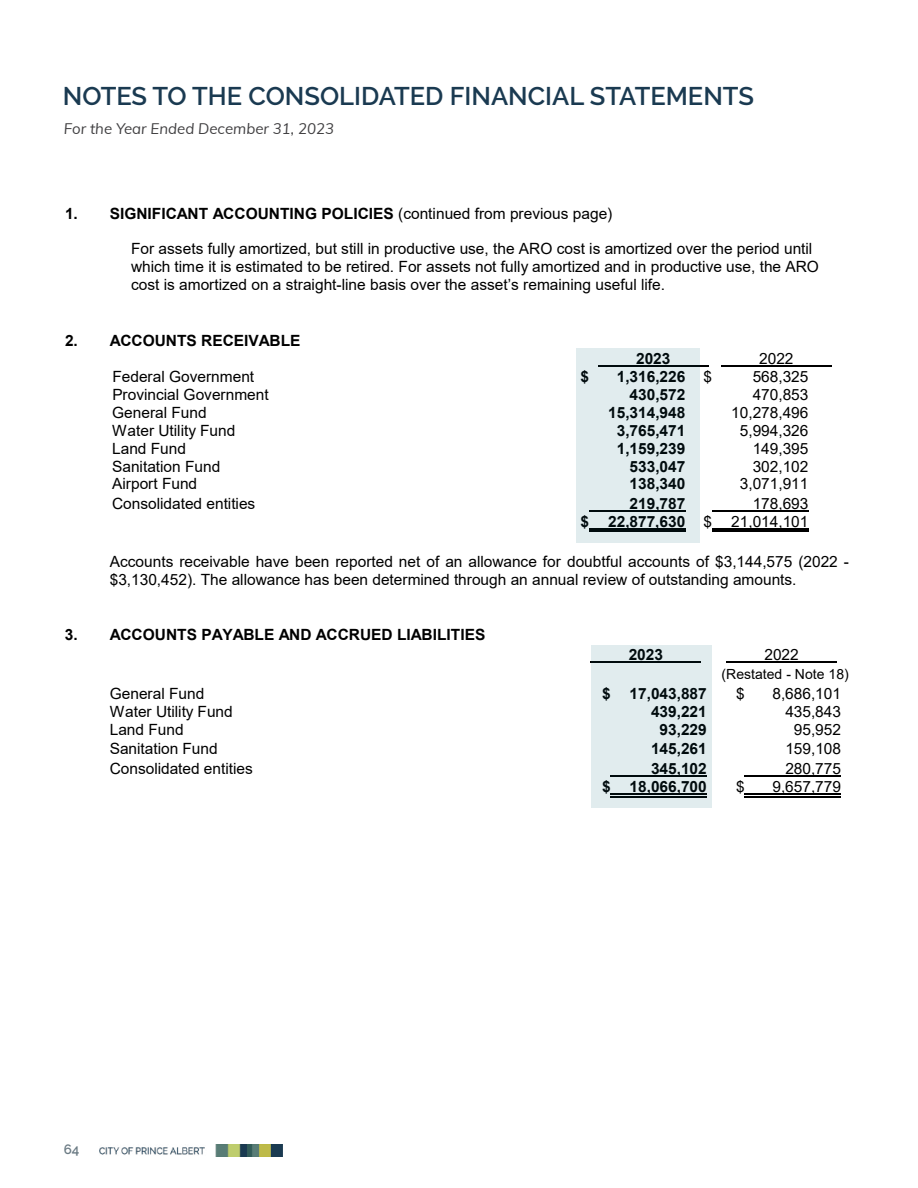
<style>
.page{position:relative;width:918px;height:1188px;background:#fff}
.page>*{position:absolute;margin:0;border:0;box-sizing:border-box;transform-origin:0 0}
.t1{font:600 25.5px "Raleway";color:#1a3a51}
.t2{font:15.45px/17.9px "Arial";color:#000}
.t3{font:italic 15px "Muli";color:#414042}
.t4{font:13.95px "Arial";color:#000}
.t5{font:600 13.5px "Raleway";color:#6b7b84}
</style>
<div class="page">
<img style="left:99px;top:1145px;width:184px;height:12px">
<hr style="left:598px;top:366px;width:110px;height:1px;background:#000">
<hr style="left:721px;top:366px;width:110px;height:1px;background:#000">
<hr style="left:712px;top:510px;width:96px;height:2px;background:#000">
<hr style="left:712px;top:528px;width:96px;height:2px;background:#000">
<hr style="left:712px;top:531px;width:96px;height:1px;background:#000">
<hr style="left:727px;top:661px;width:110px;height:2px;background:#000">
<hr style="left:745px;top:775px;width:96px;height:2px;background:#000">
<hr style="left:745px;top:794px;width:96px;height:1px;background:#000">
<hr style="left:745px;top:796px;width:96px;height:1px;background:#000">
<div style="left:576px;top:349px;width:124px;height:194px;background:#e1ecee"></div>
<div style="left:591px;top:645px;width:120px;height:163px;background:#e1ecee"></div>
<h1 class="t1" style="left:63px;top:81px;width:693px">NOTES TO THE CONSOLIDATED FINANCIAL STATEMENTS</h1>
<p class="t3" style="left:64px;top:118px;width:272px">For the Year Ended December 31, 2023</p>
<p class="t2" style="left:65px;top:204px;width:549px">1. SIGNIFICANT ACCOUNTING POLICIES (continued from previous page)</p>
<p class="t2" style="left:131px;top:240px;width:689px">For assets fully amortized, but still in productive use, the ARO cost is amortized over the period until which time it is estimated to be retired. For assets not fully amortized and in productive use, the ARO cost is amortized on a straight-line basis over the asset’s remaining useful life.</p>
<p class="t2" style="left:65px;top:332px;width:237px">2. ACCOUNTS RECEIVABLE</p>
<p class="t2" style="left:636px;top:350px;width:36px">2023</p>
<p class="t2" style="left:759px;top:350px;width:36px">2022</p>
<p class="t2" style="left:112px;top:368px;width:143px">Federal Government</p>
<p class="t2" style="left:581px;top:368px;width:10px">$</p>
<p class="t2" style="left:617px;top:368px;width:97px">1,316,226 $</p>
<p class="t2" style="left:753px;top:368px;width:57px">568,325</p>
<p class="t2" style="left:112px;top:385px;width:158px">Provincial Government</p>
<p class="t2" style="left:630px;top:386px;width:57px">430,572</p>
<p class="t2" style="left:753px;top:385px;width:57px">470,853</p>
<p class="t2" style="left:112px;top:403px;width:96px">General Fund</p>
<p class="t2" style="left:608px;top:404px;width:79px">15,314,948</p>
<p class="t2" style="left:731px;top:403px;width:79px">10,278,496</p>
<p class="t2" style="left:112px;top:421px;width:125px">Water Utility Fund</p>
<p class="t2" style="left:617px;top:422px;width:70px">3,765,471</p>
<p class="t2" style="left:740px;top:421px;width:70px">5,994,326</p>
<p class="t2" style="left:112px;top:439px;width:75px">Land Fund</p>
<p class="t2" style="left:617px;top:439px;width:70px">1,159,239</p>
<p class="t2" style="left:753px;top:439px;width:57px">149,395</p>
<p class="t2" style="left:112px;top:457px;width:110px">Sanitation Fund</p>
<p class="t2" style="left:630px;top:457px;width:57px">533,047</p>
<p class="t2" style="left:753px;top:457px;width:57px">302,102</p>
<p class="t2" style="left:112px;top:475px;width:86px">Airport Fund</p>
<p class="t2" style="left:630px;top:475px;width:57px">138,340</p>
<p class="t2" style="left:740px;top:475px;width:70px">3,071,911</p>
<p class="t2" style="left:112px;top:494px;width:145px">Consolidated entities</p>
<p class="t2" style="left:630px;top:494px;width:57px">219,787</p>
<p class="t2" style="left:581px;top:494px;width:229px;line-height:18.3px;text-align:right">178,693<br>$ 22,877,630 $ 21,014,101</p>
<p class="t2" style="left:110px;top:552px;width:741px">Accounts receivable have been reported net of an allowance for doubtful accounts of $3,144,575 (2022 - $3,130,452). The allowance has been determined through an annual review of outstanding amounts.</p>
<p class="t2" style="left:65px;top:626px;width:422px">3. ACCOUNTS PAYABLE AND ACCRUED LIABILITIES</p>
<p class="t2" style="left:629px;top:645px;width:36px">2023</p>
<p class="t2" style="left:764px;top:645px;width:36px">2022</p>
<p class="t4" style="left:722px;top:665px;width:129px">(Restated - Note 18)</p>
<p class="t2" style="left:110px;top:684px;width:96px">General Fund</p>
<p class="t2" style="left:602px;top:685px;width:106px">$ 17,043,887</p>
<p class="t2" style="left:736px;top:684px;width:10px">$</p>
<p class="t2" style="left:772px;top:684px;width:70px">8,686,101</p>
<p class="t2" style="left:110px;top:703px;width:125px">Water Utility Fund</p>
<p class="t2" style="left:651px;top:703px;width:57px">439,221</p>
<p class="t2" style="left:785px;top:703px;width:57px">435,843</p>
<p class="t2" style="left:110px;top:721px;width:75px">Land Fund</p>
<p class="t2" style="left:660px;top:721px;width:49px">93,229</p>
<p class="t2" style="left:794px;top:721px;width:49px">95,952</p>
<p class="t2" style="left:110px;top:740px;width:109px">Sanitation Fund</p>
<p class="t2" style="left:651px;top:740px;width:57px">145,261</p>
<p class="t2" style="left:785px;top:740px;width:57px">159,108</p>
<p class="t2" style="left:110px;top:759px;width:145px">Consolidated entities</p>
<p class="t2" style="left:651px;top:760px;width:57px">345,102</p>
<p class="t2" style="left:785px;top:759px;width:57px">280,775</p>
<p class="t2" style="left:602px;top:778px;width:106px">$ 18,066,700</p>
<p class="t2" style="left:736px;top:778px;width:10px">$</p>
<p class="t2" style="left:772px;top:778px;width:70px">9,657,779</p>
<p class="t5" style="left:64px;top:1142px;width:17px">64</p>
</div>
